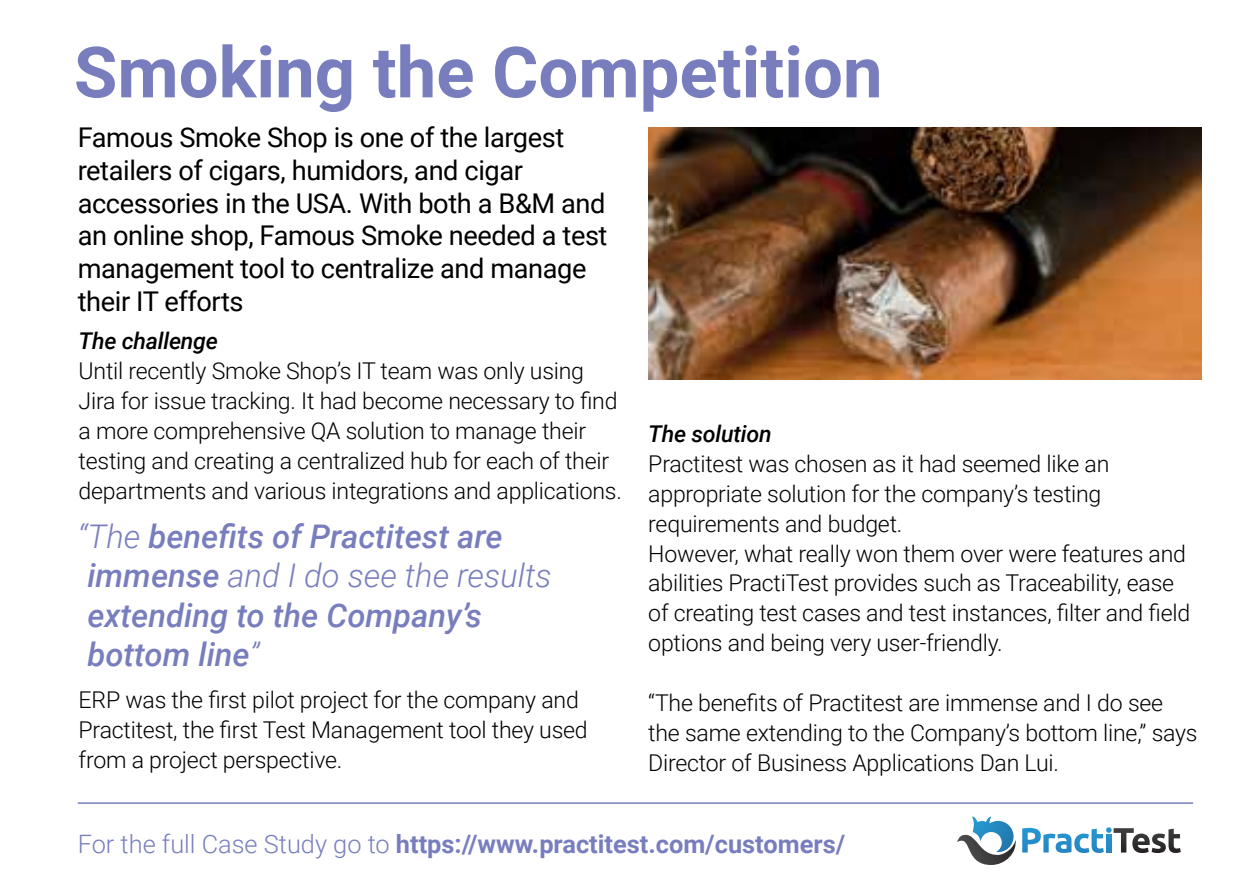
<style>
.page{position:relative;width:1259px;height:893px;background:#fff}
.page>*{position:absolute;margin:0;border:0;box-sizing:border-box;transform-origin:0 0}
.t1{font:700 70.8px "Roboto";color:#787ebd}
.t2{font:italic 500 32.7px/39.3px "Roboto";color:#787ebd}
.t3{font:27.3px/32.7px "Roboto";letter-spacing:-.015em;color:#000}
.t4{font:700 25.2px "Roboto";color:#787ebd}
.t5{font:300 23.1px/30px "Roboto";letter-spacing:-.01em;color:#000}
.t6{font:italic 500 23.1px "Roboto";letter-spacing:-.01em;color:#000}
.s1{font-weight:300}
</style>
<div class="page">
<svg style="left:957px;top:816px;width:223px;height:49px"></svg>
<hr style="left:78px;top:802px;width:1115px;height:2px;background:#787ebd">
<img style="left:648px;top:127px;width:553px;height:252px">
<h1 class="t1" style="left:74px;top:23px;width:810px">Smoking the Competition</h1>
<p class="t3" style="left:78px;top:120px;width:531px">Famous Smoke Shop is one of the largest retailers of cigars, humidors, and cigar accessories in the USA. With both a B&amp;M and an online shop, Famous Smoke needed a test management tool to centralize and manage their IT efforts</p>
<p class="t6" style="left:79px;top:325px;width:141px">The challenge</p>
<p class="t5" style="left:79px;top:355px;width:545px">Until recently Smoke Shop’s IT team was only using Jira for issue tracking. It had become necessary to find a more comprehensive QA solution to manage their testing and creating a centralized hub for each of their departments and various integrations and applications.</p>
<h2 class="t2" style="left:78px;top:516px;width:475px"><span class="s1">“The</span> benefits of Practitest are immense <span class="s1">and I do see the results </span>extending to the Company’s bottom line<span class="s1">”</span></h2>
<p class="t5" style="left:79px;top:684px;width:510px">ERP was the first pilot project for the company and<br>Practitest, the first Test Management tool they used from a project perspective.</p>
<p class="t6" style="left:648px;top:417px;width:125px">The solution</p>
<p class="t5" style="left:648px;top:448px;width:543px">Practitest was chosen as it had seemed like an appropriate solution for the company’s testing requirements and budget.<br>However, what really won them over were features and abilities PractiTest provides such as Traceability, ease of creating test cases and test instances, filter and field options and being very user-friendly.</p>
<p class="t5" style="left:648px;top:687px;width:551px">“The benefits of Practitest are immense and I do see the same extending to the Company’s bottom line,” says<br>Director of Business Applications Dan Lui.</p>
<p class="t4" style="left:78px;top:827px;width:769px"><span class="s1">For the full Case Study go to</span> https://www.practitest.com/customers/</p>
</div>
